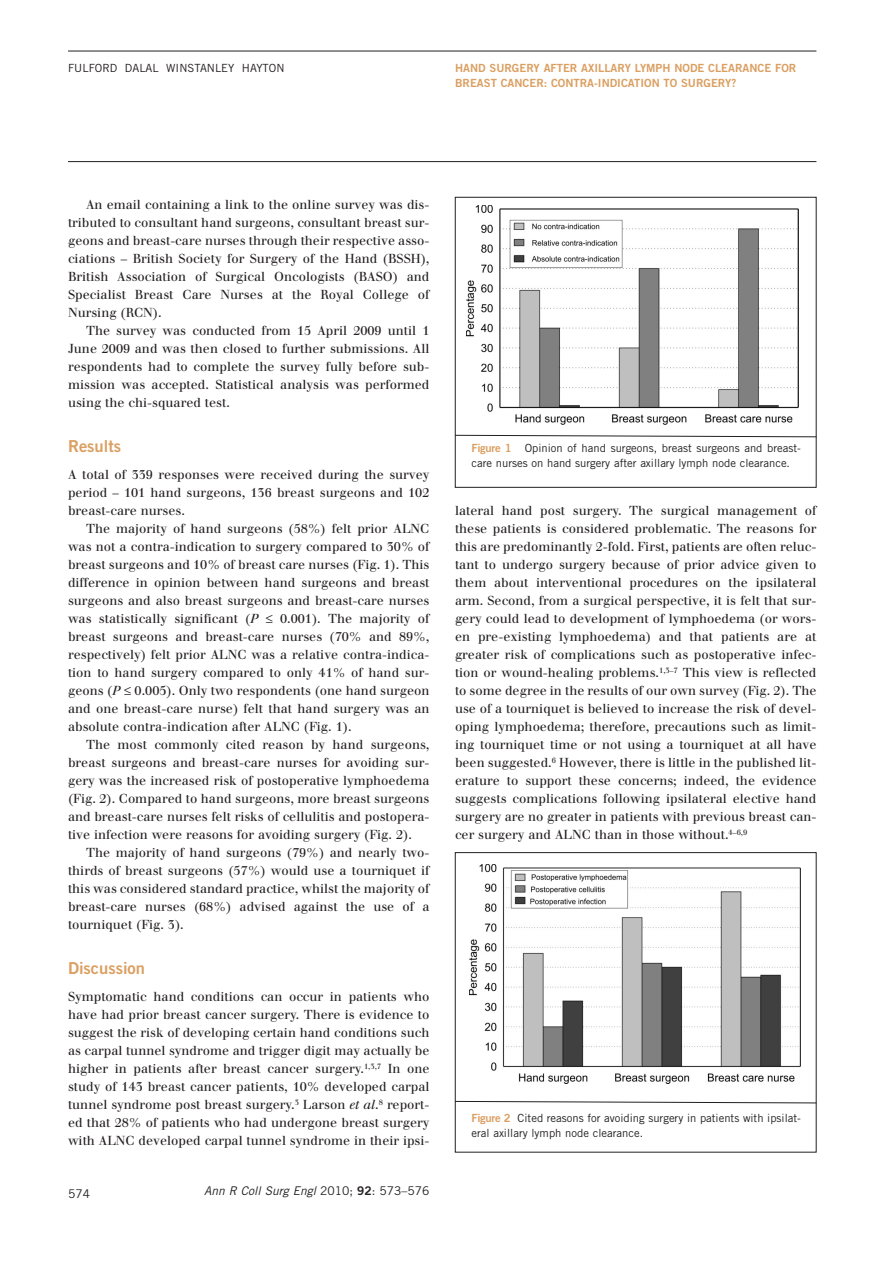
<style>
.page{position:relative;width:893px;height:1263px;background:#fff}
.page>*{position:absolute;margin:0;border:0;box-sizing:border-box;transform-origin:0 0}
.t1{font:16.5px "Trade Gothic Bold Two";color:#db9f61}
.t2{font:12.75px/18px "Walbaum";color:#231f20;text-align:justify}
.t3{font:italic 12px "Trade Gothic";color:#231f20}
.t4{font:12px "Trade Gothic";color:#231f20}
.t5{font:11.25px/15px "Trade Gothic";color:#231f20}
.t6{font:11.25px/15px "Trade Gothic Bold Two";color:#db9f61}
.s1{font-style:italic}
.s2{font-style:normal}
.s3{font-family:"Trade Gothic Bold Two";font-style:normal}
.s4{font-family:"Trade Gothic Bold Two";color:#db9f61}
</style>
<div class="page">
<hr style="left:68px;top:161px;width:748px;height:1px;background:#231f20">
<hr style="left:68px;top:51px;width:748px;height:1px;background:#231f20">
<img style="left:469px;top:864px;width:332px;height:219px">
<div style="left:455px;top:852px;width:361px;height:300px;border:1px solid #231f20"></div>
<img style="left:467px;top:205px;width:331px;height:219px">
<div style="left:455px;top:197px;width:361px;height:291px;border:1px solid #231f20"></div>
<svg style="left:454px;top:1101px;width:363px;height:2px"></svg>
<svg style="left:454px;top:435px;width:363px;height:2px"></svg>
<p class="t5" style="left:68px;top:61px;width:218px">FULFORD DALAL WINSTANLEY HAYTON</p>
<p class="t6" style="left:455px;top:61px;width:343px">HAND SURGERY AFTER AXILLARY LYMPH NODE CLEARANCE FOR<br>BREAST CANCER: CONTRA-INDICATION TO SURGERY?</p>
<p class="t2" style="left:68px;top:197px;width:363px;text-indent:18px">An email containing a link to the online survey was dis&shy;tributed to consultant hand surgeons, consultant breast sur&shy;geons and breast-care nurses through their respective asso&shy;ciations – British Society for Surgery of the Hand (BSSH), British Association of Surgical Oncologists (BASO) and Specialist Breast Care Nurses at the Royal College of Nursing (RCN).</p>
<p class="t2" style="left:68px;top:323px;width:363px;text-indent:18px">The survey was conducted from 15 April 2009 until 1<br>June 2009 and was then closed to further submissions. All respondents had to complete the survey fully before sub&shy;mission was accepted. Statistical analysis was performed using the chi-squared test.</p>
<p class="t1" style="left:68px;top:440px;width:55px">Results</p>
<p class="t2" style="left:68px;top:467px;width:363px">A total of 339 responses were received during the survey period – 101 hand surgeons, 136 breast surgeons and 102 breast-care nurses.</p>
<p class="t2" style="left:68px;top:521px;width:363px;text-indent:18px">The majority of hand surgeons (58%) felt prior ALNC was not a contra-indication to surgery compared to 30% of breast surgeons and 10% of breast care nurses (Fig. 1). This difference in opinion between hand surgeons and breast surgeons and also breast surgeons and breast-care nurses was statistically significant (<span class="s1">P</span> ≤ 0.001). The majority of breast surgeons and breast-care nurses (70% and 89%, respectively) felt prior ALNC was a relative contra-indica&shy;tion to hand surgery compared to only 41% of hand sur&shy;geons (<span class="s1">P</span> ≤ 0.005). Only two respondents (one hand surgeon and one breast-care nurse) felt that hand surgery was an absolute contra-indication after ALNC (Fig. 1).</p>
<p class="t2" style="left:68px;top:737px;width:363px;text-indent:18px">The most commonly cited reason by hand surgeons, breast surgeons and breast-care nurses for avoiding sur&shy;gery was the increased risk of postoperative lymphoedema (Fig. 2). Compared to hand surgeons, more breast surgeons and breast-care nurses felt risks of cellulitis and postopera&shy;tive infection were reasons for avoiding surgery (Fig. 2).</p>
<p class="t2" style="left:68px;top:845px;width:363px;text-indent:18px">The majority of hand surgeons (79%) and nearly two&shy;thirds of breast surgeons (57%) would use a tourniquet if this was considered standard practice, whilst the majority of breast-care nurses (68%) advised against the use of a tourniquet (Fig. 3).</p>
<p class="t1" style="left:68px;top:962px;width:78px">Discussion</p>
<p class="t2" style="left:68px;top:989px;width:363px">Symptomatic hand conditions can occur in patients who have had prior breast cancer surgery. There is evidence to suggest the risk of developing certain hand conditions such as carpal tunnel syndrome and trigger digit may actually be higher in patients after breast cancer surgery.<sup>1,3,7</sup> In one study of 143 breast cancer patients, 10% developed carpal tunnel syndrome post breast surgery.<sup>3</sup> Larson <span class="s1">et al</span>.<sup>8</sup> report&shy;ed that 28% of patients who had undergone breast surgery with ALNC developed carpal tunnel syndrome in their ipsi-</p>
<p class="t4" style="left:68px;top:1190px;width:23px">574</p>
<p class="t3" style="left:204px;top:1186px;width:227px">Ann R Coll Surg Engl <span class="s2">2010;</span> <span class="s3">92</span><span class="s2">: 573–576</span></p>
<p class="t5" style="left:471px;top:442px;width:331px"><span class="s4">Figure 1</span> Opinion of hand surgeons, breast surgeons and breast&shy;care nurses on hand surgery after axillary lymph node clearance.</p>
<p class="t2" style="left:455px;top:502px;width:363px">lateral hand post surgery. The surgical management of these patients is considered problematic. The reasons for this are predominantly 2-fold. First, patients are often reluc&shy;tant to undergo surgery because of prior advice given to them about interventional procedures on the ipsilateral arm. Second, from a surgical perspective, it is felt that sur&shy;gery could lead to development of lymphoedema (or wors&shy;en pre-existing lymphoedema) and that patients are at greater risk of complications such as postoperative infec&shy;tion or wound-healing problems.<sup>1,3–7</sup> This view is reflected to some degree in the results of our own survey (Fig. 2). The use of a tourniquet is believed to increase the risk of devel&shy;oping lymphoedema; therefore, precautions such as limit&shy;ing tourniquet time or not using a tourniquet at all have been suggested.<sup>6</sup> However, there is little in the published lit&shy;erature to support these concerns; indeed, the evidence suggests complications following ipsilateral elective hand surgery are no greater in patients with previous breast can&shy;cer surgery and ALNC than in those without.<sup>4–6,9</sup></p>
<p class="t5" style="left:471px;top:1112px;width:331px"><span class="s4">Figure 2</span> Cited reasons for avoiding surgery in patients with ipsilat&shy;eral axillary lymph node clearance.</p>
</div>
